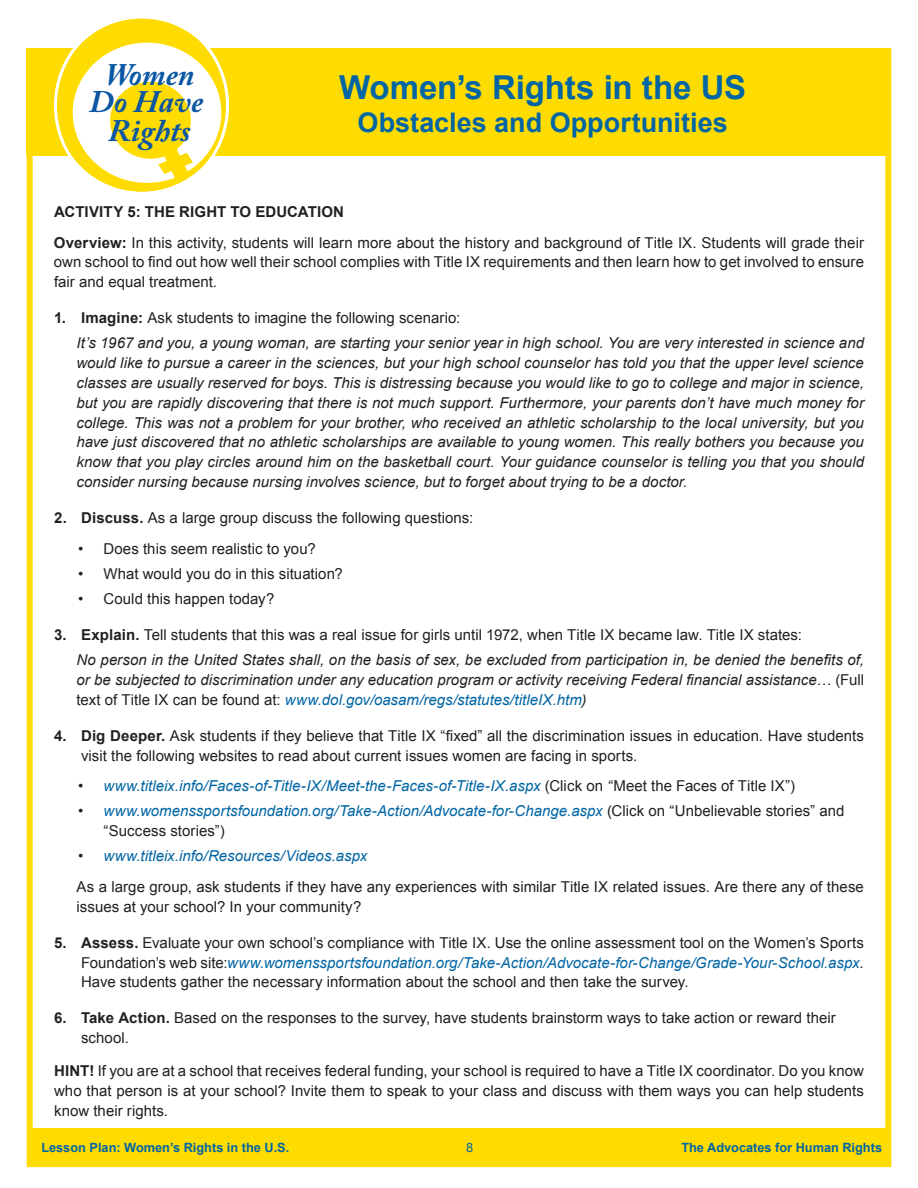
<style>
.page{position:relative;width:918px;height:1188px;background:#fff}
.page>*{position:absolute;margin:0;border:0;box-sizing:border-box;transform-origin:0 0}
.t1{font:700 33px "Arial";color:#0065a4}
.t2{font:italic 700 31.2px/29.8px "Adobe Caslon Pro";color:#0c56a2;text-align:center}
.t3{font:italic 700 31.2px "Adobe Caslon Pro";color:#0a57a3}
.t4{font:700 27px "Arial";color:#0065a4}
.t5{font:15px/19.8px "Arial";letter-spacing:.005em;color:#231f20}
.t6{font:italic 15px/19.8px "Arial";color:#231f20}
.t7{font:italic 15px/19.8px "Arial";color:#0065a4}
.t8{font:700 12.75px "Arial";color:#0065a4}
.t9{font:12.75px "Arial";color:#0065a4}
.s1{font-weight:700}
.s2{font-weight:700;font-style:normal}
.s3{font-style:normal}
.s4{color:#0065a4}
.s5{color:#231f20}
.s6{font-style:normal;color:#231f20}
.s7{font-style:italic}
.s8{font-style:italic;color:#0065a4}
</style>
<div class="page">
<div style="left:27px;top:48px;width:864px;height:108px;background:#ffdc01"></div>
<div style="left:27px;top:48px;width:864px;height:1119px;border:6px solid #ffdc01"></div>
<div style="left:29px;top:1128px;width:862px;height:39px;background:#ffdc01"></div>
<svg style="left:55px;top:19px;width:173px;height:172px"></svg>
<h2 class="t3" style="left:105px;top:56px;width:91px">Women</h2>
<h2 class="t2" style="left:89px;top:86px;width:116px">Do Have<br>Rights</h2>
<h1 class="t1" style="left:339px;top:66px;width:408px">Women’s Rights in the US</h1>
<h3 class="t4" style="left:358px;top:104px;width:372px">Obstacles and Opportunities</h3>
<p class="t5" style="left:54px;top:197px;width:812px;line-height:30.6px"><span class="s1">Activity 5: THE RIGHT TO EDUCATION<br>Overview:</span> In this activity, students will learn more about the history and background of Title IX. Students will grade their</p>
<p class="t5" style="left:54px;top:252px;width:812px">own school to find out how well their school complies with Title IX requirements and then learn how to get involved to ensure fair and equal treatment.</p>
<p class="t6" style="left:77px;top:306px;width:789px;line-height:25.2px;text-indent:-23px"><span class="s2">1. Imagine:</span> <span class="s3">Ask students to imagine the following scenario:<br></span>It’s 1967 and you, a young woman, are starting your senior year in high school. You are very interested in science and</p>
<p class="t6" style="left:76px;top:353px;width:789px;text-align:justify">would like to pursue a career in the sciences, but your high school counselor has told you that the upper level science classes are usually reserved for boys. This is distressing because you would like to go to college and major in science, but you are rapidly discovering that there is not much support. Furthermore, your parents don’t have much money for college. This was not a problem for your brother, who received an athletic scholarship to the local university, but you have just discovered that no athletic scholarships are available to young women. This really bothers you because you know that you play circles around him on the basketball court. Your guidance counselor is telling you that you should consider nursing because nursing involves science, but to forget about trying to be a doctor.</p>
<p class="t5" style="left:54px;top:508px;width:421px"><span class="s1">2. Discuss.</span> As a large group discuss the following questions:</p>
<p class="t5" style="left:78px;top:539px;width:239px">• Does this seem realistic to you?</p>
<p class="t5" style="left:78px;top:564px;width:266px">• What would you do in this situation?</p>
<p class="t5" style="left:78px;top:589px;width:198px">• Could this happen today?</p>
<p class="t6" style="left:77px;top:622px;width:789px;line-height:25.2px;text-indent:-22px"><span class="s2">3. Explain.</span> <span class="s3">Tell students that this was a real issue for girls until 1972, when Title IX became law. Title IX states:<br></span>No person in the United States shall, on the basis of sex, be excluded from participation in, be denied the benefits of,</p>
<p class="t6" style="left:77px;top:670px;width:789px">or be subjected to discrimination under any education program or activity receiving Federal financial assistance… <span class="s3">(Full text of Title IX can be found at:</span> <span class="s4">www.dol.gov/oasam/regs/statutes/titleIX.htm</span>)</p>
<p class="t5" style="left:81px;top:726px;width:784px;text-indent:-27px"><span class="s1">4. Dig Deeper.</span> Ask students if they believe that Title IX “fixed” all the discrimination issues in education. Have students visit the following websites to read about current issues women are facing in sports.</p>
<p class="t7" style="left:78px;top:776px;width:719px"><span class="s5">•</span> www.titleix.info/Faces-of-Title-IX/Meet-the-Faces-of-Title-IX.aspx <span class="s6">(Click on</span> <span class="s5">“</span><span class="s6">Meet the Faces of Title IX”)</span></p>
<p class="t7" style="left:104px;top:801px;width:742px;text-indent:-26px"><span class="s5">•</span> www.womenssportsfoundation.org/Take-Action/Advocate-for-Change.aspx <span class="s6">(Click on “Unbelievable stories” and “Success stories”)</span></p>
<p class="t5" style="left:77px;top:841px;width:789px;line-height:30.6px"><span class="s7">•</span> <span class="s8">www.titleix.info/Resources/Videos.aspx<br></span>As a large group, ask students if they have any experiences with similar Title IX related issues. Are there any of these</p>
<p class="t5" style="left:77px;top:897px;width:286px">issues at your school? In your community?</p>
<p class="t5" style="left:81px;top:933px;width:785px;text-align:justify;text-indent:-27px"><span class="s1">5. Assess.</span> Evaluate your own school’s compliance with Title IX. Use the online assessment tool on the Women’s Sports Foundation’s web site:<span class="s8">www.womenssportsfoundation.org/Take-Action/Advocate-for-Change/Grade-Your-School.aspx</span><span class="s7">.<br></span>Have students gather the necessary information about the school and then take the survey.</p>
<p class="t5" style="left:81px;top:1008px;width:756px;text-indent:-27px"><span class="s1">6. Take Action.</span> Based on the responses to the survey, have students brainstorm ways to take action or reward their school.</p>
<p class="t5" style="left:54px;top:1061px;width:811px;text-align:justify"><span class="s1">HINT!</span> If you are at a school that receives federal funding, your school is required to have a Title IX coordinator. Do you know who that person is at your school? Invite them to speak to your class and discuss with them ways you can help students know their rights.</p>
<p class="t8" style="left:41px;top:1139px;width:249px">Lesson Plan: Women’s Rights in the U.S.</p>
<p class="t9" style="left:466px;top:1139px;width:9px">8</p>
<p class="t8" style="left:681px;top:1139px;width:202px">The Advocates for Human Rights</p>
</div>
